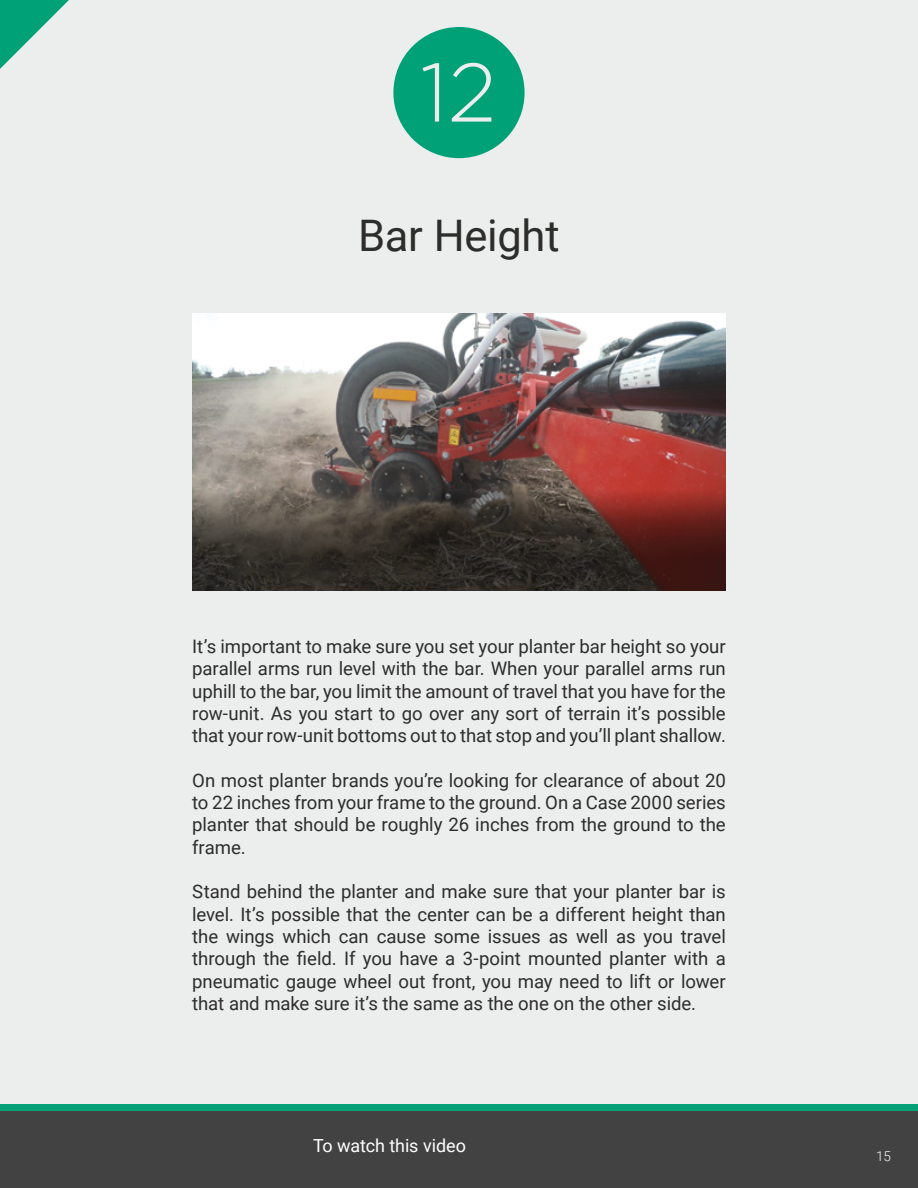
<style>
.page{position:relative;width:918px;height:1188px;background:#fff}
.page>*{position:absolute;margin:0;border:0;box-sizing:border-box;transform-origin:0 0}
.t1{font:300 82.8px "Gotham";color:#eceded}
.t2{font:43.5px "Roboto";letter-spacing:-.005em;color:#2d2d2c}
.t3{font:18.6px/22.4px "Roboto";letter-spacing:-.005em;color:#2d2d2c;text-align:justify}
.t4{font:18px "Roboto";letter-spacing:-.005em;color:#fff}
.t5{font:300 13.5px "Roboto";color:#f7f8f9}
</style>
<div class="page">
<div style="left:0;top:0;width:918px;height:1104px;background:#eceded"></div>
<svg style="left:0;top:0;width:82px;height:82px;background:#98d2c2"></svg>
<div style="left:0;top:1111px;width:918px;height:77px;background:#424242"></div>
<div style="left:0;top:1104px;width:918px;height:7px;background:#00a176"></div>
<img style="left:192px;top:313px;width:534px;height:278px">
<div style="left:393px;top:27px;width:132px;height:131px;background:#00a176;border-radius:50%"></div>
<h1 class="t1" style="left:420px;top:40px;width:78px">12</h1>
<h2 class="t2" style="left:358px;top:205px;width:203px">Bar Height</h2>
<p class="t3" style="left:192px;top:634px;width:535px">It’s important to make sure you set your planter bar height so your parallel arms run level with the bar. When your parallel arms run uphill to the bar, you limit the amount of travel that you have for the row-unit. As you start to go over any sort of terrain it’s possible that your row-unit bottoms out to that stop and you’ll plant shallow.</p>
<p class="t3" style="left:192px;top:768px;width:535px">On most planter brands you’re looking for clearance of about 20 to 22 inches from your frame to the ground. On a Case 2000 series planter that should be roughly 26 inches from the ground to the frame.</p>
<p class="t3" style="left:192px;top:880px;width:535px">Stand behind the planter and make sure that your planter bar is level. It’s possible that the center can be a different height than the wings which can cause some issues as well as you travel through the field. If you have a 3-point mounted planter with a pneumatic gauge wheel out front, you may need to lift or lower that and make sure it’s the same as the one on the other side.</p>
<p class="t4" style="left:313px;top:1133px;width:154px">To watch this video</p>
<p class="t5" style="left:876px;top:1147px;width:16px">15</p>
</div>
